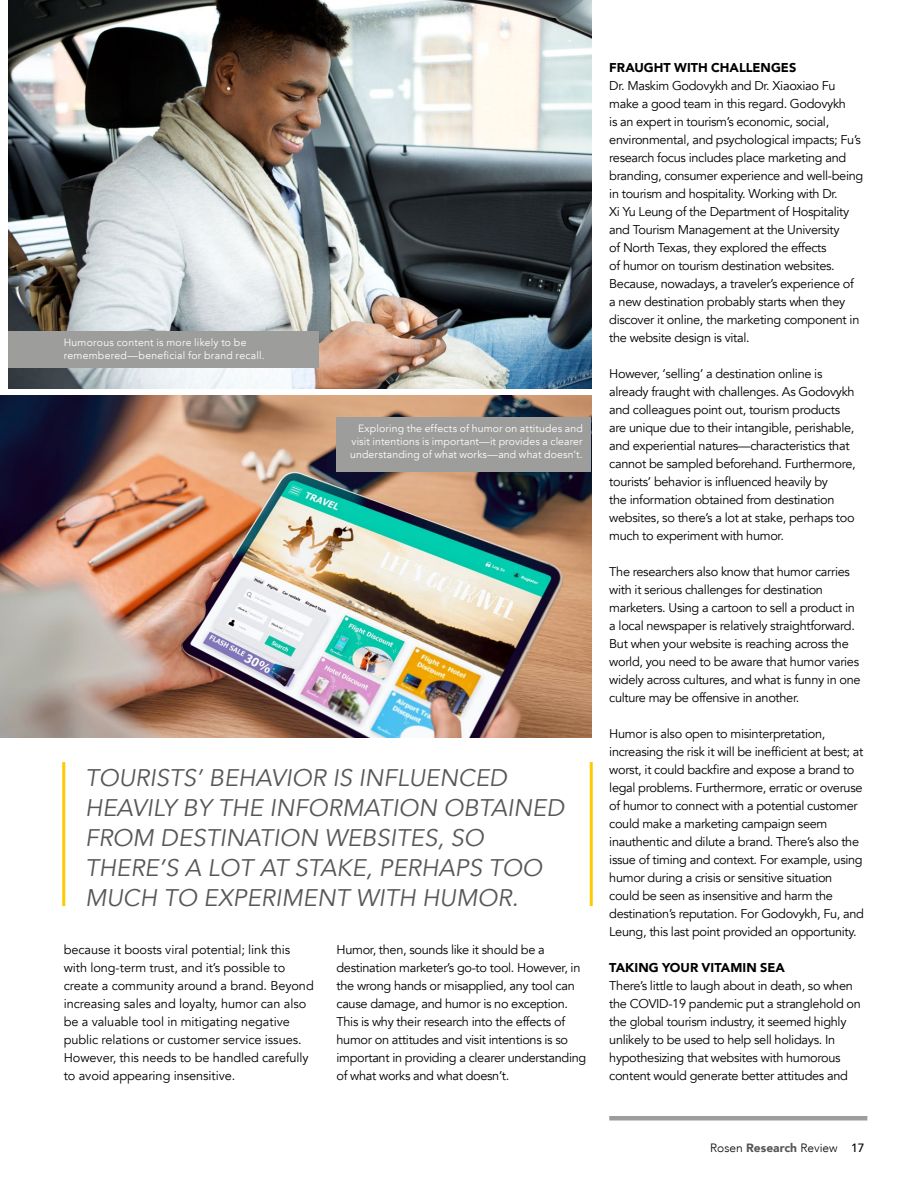
<style>
.page{position:relative;width:918px;height:1188px;background:#fff}
.page>*{position:absolute;margin:0;border:0;box-sizing:border-box;transform-origin:0 0}
.PULLQUOTES{font:italic 24px/30px "Avenir";color:#575756}
.BodyText{font:12.75px/18px "Avenir";letter-spacing:-.025em;color:#000}
.BodyText-2{font:12.75px/18px "Avenir";letter-spacing:-.005em;color:#000}
.BodyText-3{font:900 12.75px "Avenir";color:#000}
.t1{font:300 12px "Avenir";color:#000}
.Caption_Text{font:10.5px/12.8px "Avenir";letter-spacing:.02em;color:#fff;text-align:justify}
.s1{font-weight:900;color:#575756}
.s2{font-weight:500}
</style>
<div class="page">
<hr style="left:609px;top:1116px;width:258px;height:4px;background:#9d9d9c">
<hr style="left:62px;top:762px;width:3px;height:144px;background:#ffca00">
<hr style="left:590px;top:762px;width:3px;height:144px;background:#ffca00">
<img style="left:9px;top:0;width:582px;height:388px">
<img style="left:0;top:396px;width:591px;height:342px">
<div style="left:337px;top:417px;width:254px;height:54px;background:#9d9d9c"></div>
<div style="left:9px;top:331px;width:310px;height:36px;background:#9d9d9c"></div>
<p class="Caption_Text" style="left:64px;top:336px;width:202px">Humorous content is more likely to be remembered—beneficial for brand recall.</p>
<p class="Caption_Text" style="left:350px;top:422px;width:234px;text-indent:8px">Exploring the effects of humor on attitudes and visit intentions is important—it provides a clearer understanding of what works—and what doesn’t.</p>
<p class="PULLQUOTES" style="left:85px;top:763px;width:481px">TOURISTS’ BEHAVIOR IS INFLUENCED HEAVILY BY THE INFORMATION OBTAINED FROM DESTINATION WEBSITES, SO THERE’S A LOT AT STAKE, PERHAPS TOO MUCH TO EXPERIMENT WITH HUMOR.</p>
<p class="BodyText-2" style="left:64px;top:941px;width:252px">because it boosts viral potential; link this with long-term trust, and it’s possible to create a community around a brand. Beyond increasing sales and loyalty, humor can also be a valuable tool in mitigating negative public relations or customer service issues.<br>However, this needs to be handled carefully to avoid appearing insensitive.</p>
<p class="BodyText" style="left:337px;top:941px;width:251px">Humor, then, sounds like it should be a destination marketer’s go-to tool. However, in the wrong hands or misapplied, any tool can cause damage, and humor is no exception.<br>This is why their research into the effects of humor on attitudes and visit intentions is so important in providing a clearer understanding of what works and what doesn’t.</p>
<p class="BodyText-3" style="left:609px;top:57px;width:189px">FRAUGHT WITH CHALLENGES</p>
<p class="BodyText" style="left:609px;top:77px;width:256px">Dr. Maskim Godovykh and Dr. Xiaoxiao Fu make a good team in this regard. Godovykh<br>is an expert in tourism’s economic, social, environmental, and psychological impacts; Fu’s research focus includes place marketing and branding, consumer experience and well-being in tourism and hospitality. Working with Dr.<br>Xi Yu Leung of the Department of Hospitality and Tourism Management at the University<br>of North Texas, they explored the effects<br>of humor on tourism destination websites.<br>Because, nowadays, a traveler’s experience of a new destination probably starts when they discover it online, the marketing component in the website design is vital.</p>
<p class="BodyText" style="left:609px;top:365px;width:248px">However, ‘selling’ a destination online is already fraught with challenges. As Godovykh and colleagues point out, tourism products are unique due to their intangible, perishable, and experiential natures—characteristics that cannot be sampled beforehand. Furthermore, tourists’ behavior is influenced heavily by<br>the information obtained from destination websites, so there’s a lot at stake, perhaps too much to experiment with humor.</p>
<p class="BodyText" style="left:609px;top:563px;width:253px">The researchers also know that humor carries with it serious challenges for destination marketers. Using a cartoon to sell a product in a local newspaper is relatively straightforward.<br>But when your website is reaching across the world, you need to be aware that humor varies widely across cultures, and what is funny in one culture may be offensive in another.</p>
<p class="BodyText" style="left:609px;top:725px;width:256px">Humor is also open to misinterpretation, increasing the risk it will be inefficient at best; at worst, it could backfire and expose a brand to legal problems. Furthermore, erratic or overuse of humor to connect with a potential customer could make a marketing campaign seem inauthentic and dilute a brand. There’s also the issue of timing and context. For example, using humor during a crisis or sensitive situation could be seen as insensitive and harm the destination’s reputation. For Godovykh, Fu, and Leung, this last point provided an opportunity.</p>
<p class="BodyText-3" style="left:609px;top:957px;width:177px">TAKING YOUR VITAMIN SEA</p>
<p class="BodyText" style="left:609px;top:977px;width:253px">There’s little to laugh about in death, so when the COVID-19 pandemic put a stranglehold on the global tourism industry, it seemed highly unlikely to be used to help sell holidays. In hypothesizing that websites with humorous content would generate better attitudes and</p>
<p class="t1" style="left:710px;top:1141px;width:156px">Rosen <span class="s1">Research</span> Review <span class="s2">17</span></p>
</div>
